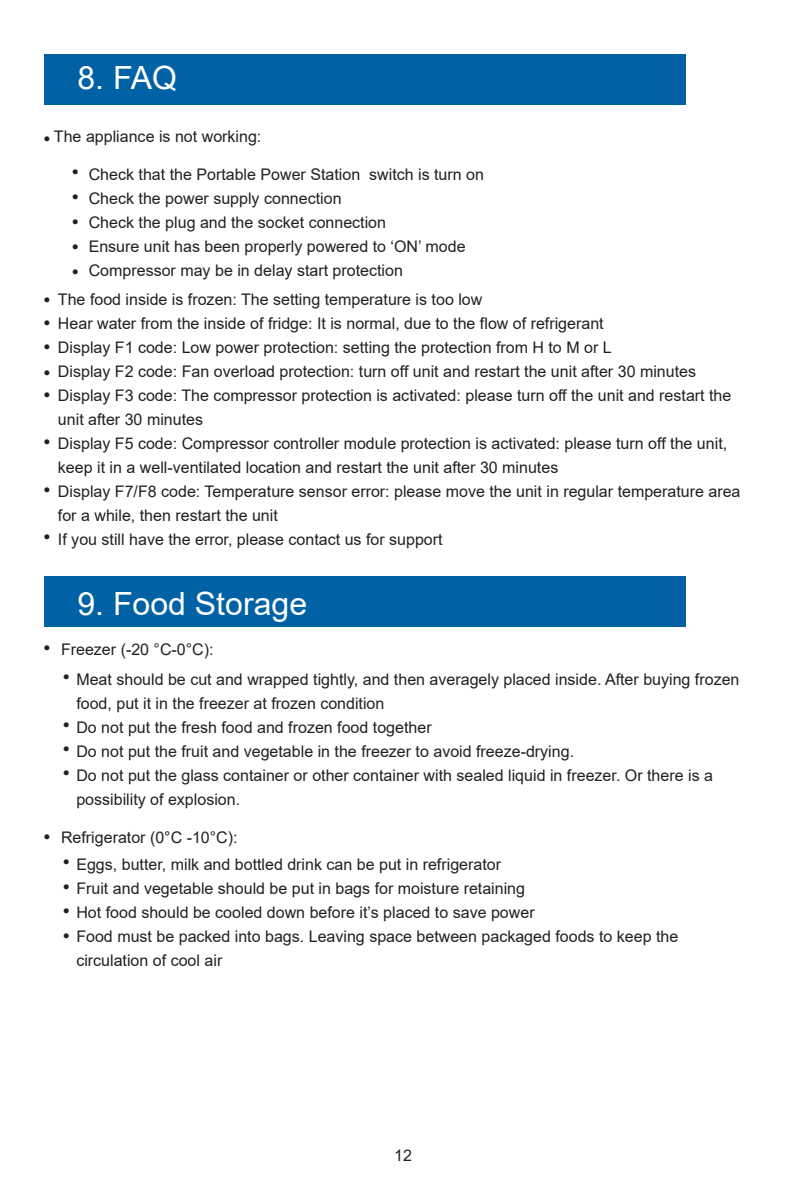
<style>
.page{position:relative;width:806px;height:1185px;background:#fff}
.page>*{position:absolute;margin:0;border:0;box-sizing:border-box;transform-origin:0 0}
.t1{font:32px "Arial";color:#fff}
.t2{font:20px/25px "Arial";color:#231f20;text-align:justify}
.t3{font:16px/24px "Arial";color:#231f20}
</style>
<div class="page">
<div style="left:44px;top:54px;width:641px;height:50px;background:#0062a5"></div>
<div style="left:44px;top:577px;width:641px;height:50px;background:#0062a5"></div>
<h1 class="t1" style="left:77px;top:56px;width:101px">8. FAQ</h1>
<p class="t3" style="left:54px;top:124px;width:209px">The appliance is not working:</p>
<p class="t3" style="left:89px;top:162px;width:396px">Check that the Portable Power Station switch is turn on Check the power supply connection<br>Check the plug and the socket connection<br>Ensure unit has been properly powered to ‘ON’ mode Compressor may be in delay start protection</p>
<p class="t2" style="left:43px;top:126px;width:8px">•</p>
<p class="t2" style="left:72px;top:159px;width:8px">• • • • •</p>
<p class="t3" style="left:58px;top:287px;width:683px">The food inside is frozen: The setting temperature is too low<br>Hear water from the inside of fridge: It is normal, due to the flow of refrigerant<br>Display F1 code: Low power protection: setting the protection from H to M or L<br>Display F2 code: Fan overload protection: turn off unit and restart the unit after 30 minutes Display F3 code: The compressor protection is activated: please turn off the unit and restart the unit after 30 minutes<br>Display F5 code: Compressor controller module protection is activated: please turn off the unit, keep it in a well-ventilated location and restart the unit after 30 minutes<br>Display F7/F8 code: Temperature sensor error: please move the unit in regular temperature area for a while, then restart the unit<br>If you still have the error, please contact us for support</p>
<p class="t2" style="left:43px;top:289px;width:8px;line-height:22.4px">• •</p>
<p class="t2" style="left:43px;top:334px;width:8px;line-height:25.6px">• •</p>
<p class="t2" style="left:43px;top:383px;width:8px">•</p>
<p class="t2" style="left:43px;top:430px;width:8px">•</p>
<p class="t2" style="left:43px;top:478px;width:8px">•</p>
<p class="t2" style="left:43px;top:525px;width:8px">•</p>
<p class="t2" style="left:43px;top:635px;width:8px">•</p>
<p class="t2" style="left:43px;top:824px;width:8px">•</p>
<h1 class="t1" style="left:77px;top:582px;width:231px">9. Food Storage</h1>
<p class="t3" style="left:61px;top:638px;width:154px">Freezer (-20 °C-0°C):</p>
<p class="t3" style="left:76px;top:667px;width:664px">Meat should be cut and wrapped tightly, and then averagely placed inside. After buying frozen food, put it in the freezer at frozen condition<br>Do not put the fresh food and frozen food together<br>Do not put the fruit and vegetable in the freezer to avoid freeze-drying.<br>Do not put the glass container or other container with sealed liquid in freezer. Or there is a possibility of explosion.</p>
<p class="t2" style="left:63px;top:665px;width:9px">•</p>
<p class="t2" style="left:63px;top:713px;width:9px;line-height:24px">• • •</p>
<p class="t3" style="left:61px;top:825px;width:178px">Refrigerator (0°C -10°C):</p>
<p class="t2" style="left:63px;top:850px;width:9px">• • • •</p>
<p class="t3" style="left:76px;top:852px;width:603px">Eggs, butter, milk and bottled drink can be put in refrigerator<br>Fruit and vegetable should be put in bags for moisture retaining<br>Hot food should be cooled down before it’s placed to save power<br>Food must be packed into bags. Leaving space between packaged foods to keep the circulation of cool air</p>
<p class="t3" style="left:394px;top:1143px;width:19px">12</p>
</div>
